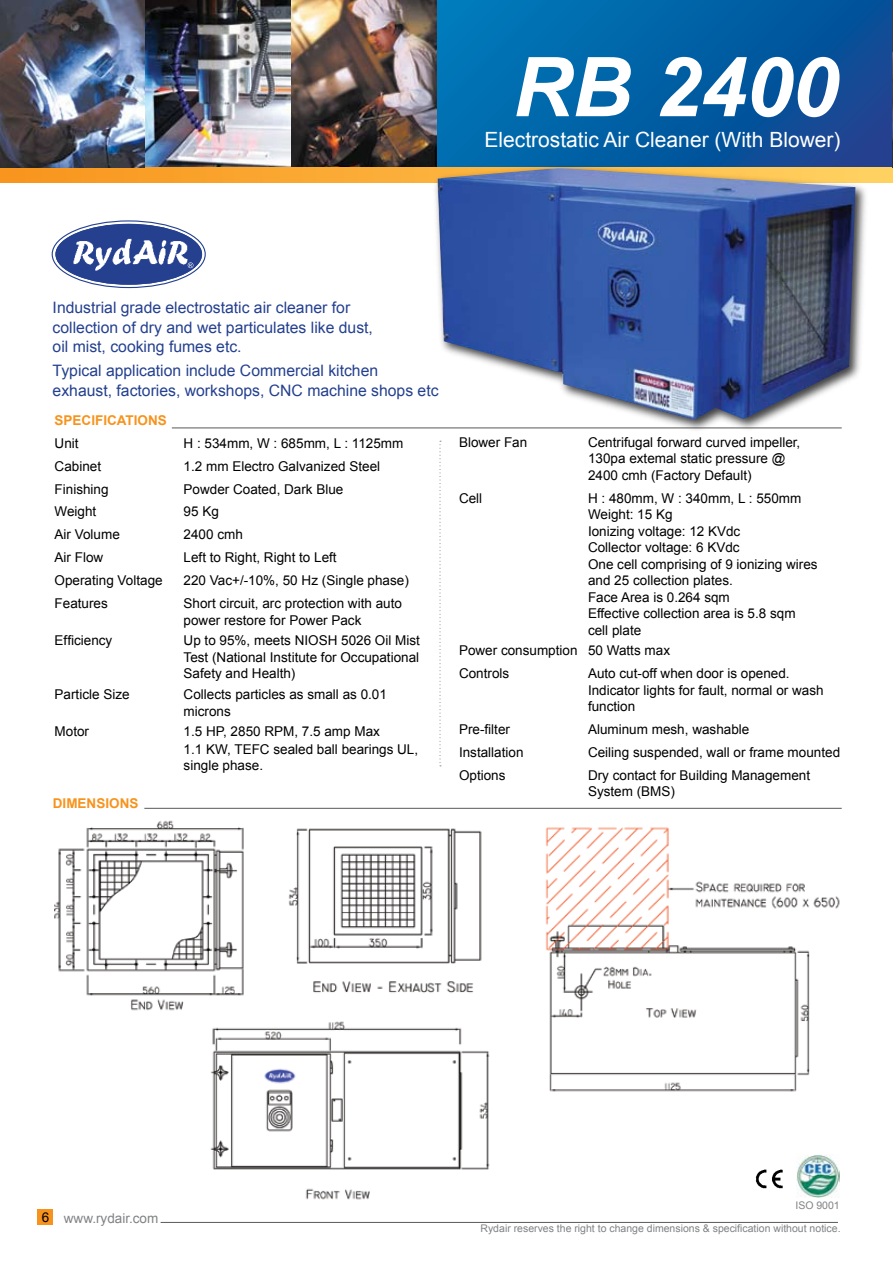
<style>
.page{position:relative;width:893px;height:1263px;background:#fff}
.page>*{position:absolute;margin:0;border:0;box-sizing:border-box;transform-origin:0 0}
.t1{font:italic 700 82.5px "Arial";color:#fff}
.t2{font:21px "Arial";color:#fff}
.t3{font:15.75px/19.5px "Arial";color:#24408f}
.t4{font:13.5px/16.5px "Arial";color:#000}
.t5{font:700 13.5px "Arial";color:#f7931d}
.t6{font:13.5px "Arial";color:#808284}
.t7{font:10.5px "Arial";color:#808284}
.s1{color:#000}
</style>
<div class="page">
<svg style="left:437px;top:0;width:455px;height:167px;background:#045ea4"></svg>
<img style="left:291px;top:0;width:146px;height:167px">
<img style="left:145px;top:0;width:146px;height:167px">
<svg style="left:0;top:167px;width:893px;height:15px;background:#f5a32f"></svg>
<img style="left:755px;top:1169px;width:28px;height:20px">
<img style="left:797px;top:1155px;width:42px;height:43px">
<img style="left:0;top:0;width:145px;height:167px">
<img style="left:892px;top:0;width:1px;height:167px">
<div style="left:38px;top:1209px;width:15px;height:16px;background:#f7931d"></div>
<hr style="left:161px;top:1222px;width:677px;height:1px;background:#58595b">
<img style="left:54px;top:807px;width:207px;height:204px">
<hr style="left:172px;top:427px;width:670px;height:1px;background:#58595b">
<hr style="left:144px;top:808px;width:698px;height:1px;background:#58595b">
<div style="left:432px;top:162px;width:437px;height:271px;background:#000;opacity:.75"></div>
<img style="left:437px;top:168px;width:418px;height:252px">
<img style="left:545px;top:827px;width:295px;height:265px">
<img style="left:288px;top:828px;width:194px;height:165px">
<img style="left:210px;top:1021px;width:280px;height:179px">
<svg style="left:439px;top:441px;width:2px;height:325px"></svg>
<img style="left:55px;top:224px;width:147px;height:61px;border-radius:50%">
<svg style="left:188px;top:262px;width:5px;height:6px"></svg>
<h1 class="t1" style="left:513px;top:41px;width:327px">RB 2400</h1>
<h2 class="t2" style="left:485px;top:128px;width:357px">Electrostatic Air Cleaner (With Blower)</h2>
<p class="t3" style="left:53px;top:298px;width:322px">Industrial grade electrostatic air cleaner for collection of dry and wet particulates like dust, oil mist, cooking fumes etc.</p>
<p class="t3" style="left:53px;top:361px;width:388px">Typical application include Commercial kitchen exhaust, factories, workshops, CNC machine shops etc</p>
<p class="t5" style="left:55px;top:413px;width:114px">SPECIFICATIONS</p>
<p class="t4" style="left:55px;top:435px;width:26px">Unit</p>
<p class="t4" style="left:184px;top:435px;width:221px">H : 534mm, W : 685mm, L : 1125mm</p>
<p class="t4" style="left:55px;top:458px;width:48px">Cabinet</p>
<p class="t4" style="left:184px;top:458px;width:198px">1.2 mm Electro Galvanized Steel</p>
<p class="t4" style="left:55px;top:481px;width:56px">Finishing</p>
<p class="t4" style="left:184px;top:481px;width:161px">Powder Coated, Dark Blue</p>
<p class="t4" style="left:55px;top:503px;width:43px">Weight</p>
<p class="t4" style="left:184px;top:503px;width:37px">95 Kg</p>
<p class="t4" style="left:55px;top:526px;width:67px">Air Volume</p>
<p class="t4" style="left:184px;top:526px;width:61px">2400 cmh</p>
<p class="t4" style="left:55px;top:549px;width:50px">Air Flow</p>
<p class="t4" style="left:184px;top:549px;width:155px">Left to Right, Right to Left</p>
<p class="t4" style="left:55px;top:572px;width:110px">Operating Voltage</p>
<p class="t4" style="left:184px;top:572px;width:227px">220 Vac+/-10%, 50 Hz (Single phase)</p>
<p class="t4" style="left:55px;top:595px;width:55px">Features</p>
<p class="t4" style="left:184px;top:595px;width:220px">Short circuit, arc protection with auto power restore for Power Pack</p>
<p class="t4" style="left:55px;top:632px;width:59px">Efficiency</p>
<p class="t4" style="left:184px;top:632px;width:238px;text-align:justify">Up to 95%, meets NIOSH 5026 Oil Mist Test (National Institute for Occupational Safety and Health)</p>
<p class="t4" style="left:55px;top:686px;width:77px">Particle Size</p>
<p class="t4" style="left:184px;top:686px;width:205px">Collects particles as small as 0.01 microns</p>
<p class="t4" style="left:55px;top:723px;width:36px">Motor</p>
<p class="t4" style="left:184px;top:723px;width:236px;line-height:17px">1.5 HP, 2850 RPM, 7.5 amp Max<br>1.1 KW, TEFC sealed ball bearings UL, single phase.</p>
<p class="t5" style="left:53px;top:795px;width:87px">DIMENSIONS</p>
<p class="t4" style="left:459px;top:434px;width:70px">Blower Fan</p>
<p class="t4" style="left:588px;top:434px;width:214px">Centrifugal forward curved impeller,<br>130pa extemal static pressure @<br>2400 cmh (Factory Default)</p>
<p class="t4" style="left:459px;top:489px;width:25px">Cell</p>
<p class="t4" style="left:588px;top:489px;width:231px">H : 480mm, W : 340mm, L : 550mm<br>Weight: 15 Kg<br>Ionizing voltage: 12 KVdc<br>Collector voltage: 6 KVdc<br>One cell comprising of 9 ionizing wires and 25 collection plates.<br>Face Area is 0.264 sqm<br>Effective collection area is 5.8 sqm cell plate</p>
<p class="t4" style="left:459px;top:639px;width:213px;line-height:23px">Power consumption 50 Watts max<br>Controls</p>
<p class="t4" style="left:588px;top:665px;width:237px">Auto cut-off when door is opened.<br>Indicator lights for fault, normal or wash function</p>
<p class="t4" style="left:459px;top:721px;width:53px">Pre-filter</p>
<p class="t4" style="left:588px;top:721px;width:163px">Aluminum mesh, washable</p>
<p class="t4" style="left:459px;top:744px;width:66px">Installation</p>
<p class="t4" style="left:588px;top:744px;width:254px">Ceiling suspended, wall or frame mounted</p>
<p class="t4" style="left:459px;top:767px;width:48px">Options</p>
<p class="t4" style="left:588px;top:767px;width:224px">Dry contact for Building Management<br>System (BMS)</p>
<p class="t6" style="left:42px;top:1211px;width:118px"><span class="s1">6</span> www.rydair.com</p>
<p class="t7" style="left:795px;top:1200px;width:46px">ISO 9001</p>
<p class="t7" style="left:480px;top:1222px;width:362px">Rydair reserves the right to change dimensions &amp; specification without notice.</p>
</div>
